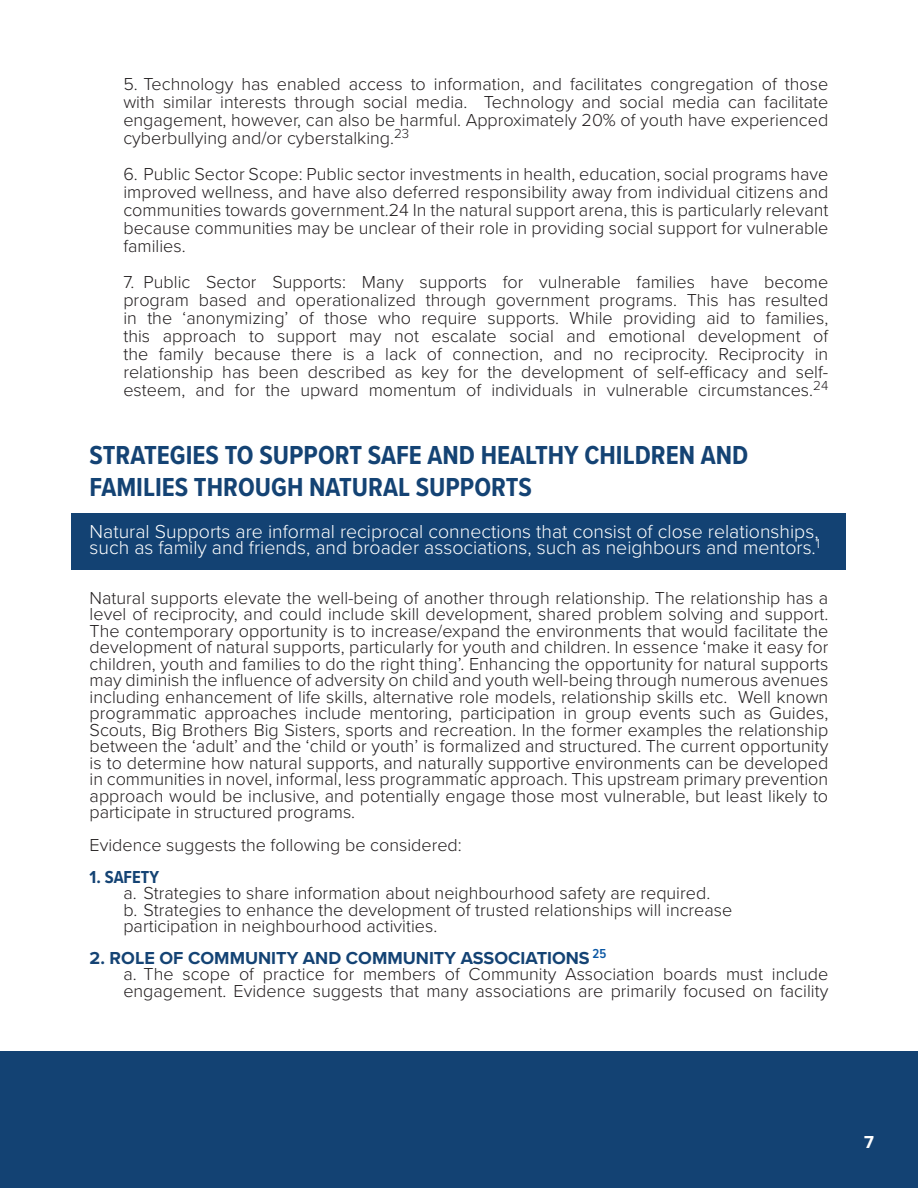
<style>
.page{position:relative;width:918px;height:1188px;background:#fff}
.page>*{position:absolute;margin:0;border:0;box-sizing:border-box;transform-origin:0 0}
.TitleColour{font:700 27px/31.5px "Proxima Nova Cond";color:#144374}
.TitleColour-2{font:300 19.5px/16.5px "Proxima Nova";color:#fff}
.TitleColour-3{font:300 18px/16.5px "Proxima Nova";color:#231f20}
.Body{font:300 18px/18px "Proxima Nova";color:#231f20;text-align:justify}
.TitleColour-4{font:700 18px "Proxima Nova";color:#144374}
.TitleColour-5{font:700 18px "Proxima Nova Cond";color:#144374}
.t1{font:700 18px "Proxima Nova";color:#fff}
</style>
<div class="page">
<div style="left:72px;top:513px;width:774px;height:57px;background:#134273"></div>
<div style="left:0;top:1051px;width:918px;height:137px;background:#134273"></div>
<p class="Body" style="left:123px;top:74px;width:706px">5. Technology has enabled access to information, and facilitates congregation of those with similar interests through social media. Technology and social media can facilitate engagement, however, can also be harmful. Approximately 20% of youth have experienced cyberbullying and/or cyberstalking.<sup>23</sup></p>
<p class="Body" style="left:123px;top:164px;width:707px">6. Public Sector Scope: Public sector investments in health, education, social programs have improved wellness, and have also deferred responsibility away from individual citizens and communities towards government.24 In the natural support arena, this is particularly relevant because communities may be unclear of their role in providing social support for vulnerable families.</p>
<p class="Body" style="left:123px;top:272px;width:707px">7. Public Sector Supports: Many supports for vulnerable families have become program based and operationalized through government programs. This has resulted in the ‘anonymizing’ of those who require supports. While providing aid to families, this approach to support may not escalate social and emotional development of the family because there is a lack of connection, and no reciprocity. Reciprocity in relationship has been described as key for the development of self-efficacy and self&shy;esteem, and for the upward momentum of individuals in vulnerable circumstances.<sup>24</sup></p>
<p class="TitleColour" style="left:90px;top:439px;width:660px">STRATEGIES TO SUPPORT SAFE AND HEALTHY CHILDREN AND<br>FAMILIES THROUGH NATURAL SUPPORTS</p>
<p class="TitleColour-2" style="left:90px;top:522px;width:732px">Natural Supports are informal reciprocal connections that consist of close relationships, such as family and friends, and broader associations, such as neighbours and mentors.<sup>1</sup></p>
<p class="TitleColour-3" style="left:90px;top:589px;width:740px;text-align:justify">Natural supports elevate the well-being of another through relationship. The relationship has a level of reciprocity, and could include skill development, shared problem solving and support.<br>The contemporary opportunity is to increase/expand the environments that would facilitate the development of natural supports, particularly for youth and children. In essence ‘make it easy for children, youth and families to do the right thing’. Enhancing the opportunity for natural supports may diminish the influence of adversity on child and youth well-being through numerous avenues including enhancement of life skills, alternative role models, relationship skills etc. Well known programmatic approaches include mentoring, participation in group events such as Guides, Scouts, Big Brothers Big Sisters, sports and recreation. In the former examples the relationship between the ‘adult’ and the ‘child or youth’ is formalized and structured. The current opportunity is to determine how natural supports, and naturally supportive environments can be developed in communities in novel, informal, less programmatic approach. This upstream primary prevention approach would be inclusive, and potentially engage those most vulnerable, but least likely to participate in structured programs.</p>
<p class="TitleColour-3" style="left:90px;top:836px;width:374px">Evidence suggests the following be considered:</p>
<p class="TitleColour-5" style="left:90px;top:864px;width:71px">1. SAFETY</p>
<p class="TitleColour-3" style="left:123px;top:884px;width:588px">a. Strategies to share information about neighbourhood safety are required.</p>
<p class="TitleColour-3" style="left:123px;top:901px;width:610px">b. Strategies to enhance the development of trusted relationships will increase participation in neighbourhood activities.</p>
<p class="TitleColour-4" style="left:90px;top:945px;width:518px">2. ROLE OF COMMUNITY AND COMMUNITY ASSOCIATIONS <sup>25</sup></p>
<p class="TitleColour-3" style="left:123px;top:965px;width:706px">a. The scope of practice for members of Community Association boards must include engagement. Evidence suggests that many associations are primarily focused on facility</p>
<p class="t1" style="left:864px;top:1129px;width:11px">7</p>
</div>
